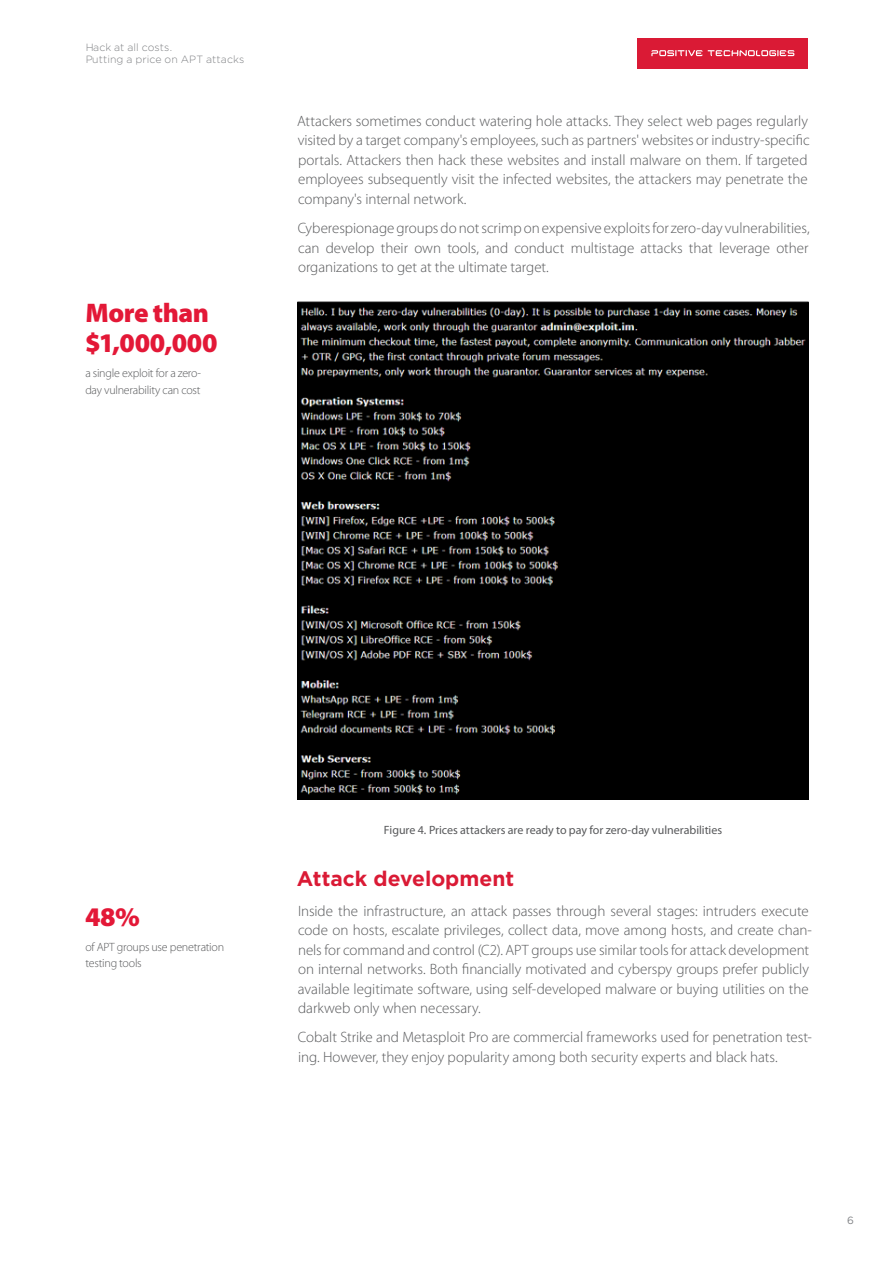
<style>
.page{position:relative;width:893px;height:1263px;background:#fff}
.page>*{position:absolute;margin:0;border:0;box-sizing:border-box;transform-origin:0 0}
.t1{font:900 27px/30px "Myriad Pro";letter-spacing:-.01em;color:#e31837}
.t2{font:700 21px "Gotham Pro";color:#da1a35}
.t3{font:300 15px/19.5px "Myriad Pro";letter-spacing:-.005em;color:#58595b}
.t4{font:300 12px/16.5px "Myriad Pro";letter-spacing:-.02em;color:#58595b}
.t5{font:12px "Myriad Pro";color:#58595b}
.t6{font:300 10.5px/12.6px "Gotham Pro";letter-spacing:.01em;color:#808285}
.t7{font:10.5px "Gotham Pro";color:#808285}
</style>
<div class="page">
<img style="left:300px;top:304px;width:506px;height:493px">
<div style="left:638px;top:38px;width:170px;height:30px;background:#da1a35"></div>
<svg style="left:651px;top:50px;width:143px;height:6px"></svg>
<p class="t6" style="left:85px;top:41px;width:161px">Hack at all costs.<br>Putting a price on APT attacks</p>
<h1 class="t1" style="left:85px;top:298px;width:134px">More than $1,000,000</h1>
<p class="t4" style="left:85px;top:365px;width:117px">a single exploit for a zero&shy;day vulnerability can cost</p>
<p class="t3" style="left:297px;top:111px;width:514px">Attackers sometimes conduct watering hole attacks. They select web pages regularly visited by a target company's employees, such as partners' websites or industry-specific portals. Attackers then hack these websites and install malware on them. If targeted employees subsequently visit the infected websites, the attackers may penetrate the company's internal network.</p>
<p class="t3" style="left:298px;top:219px;width:513px;text-align:justify">Cyberespionage groups do not scrimp on expensive exploits for zero-day vulnerabilities, can develop their own tools, and conduct multistage attacks that leverage other organizations to get at the ultimate target.</p>
<h1 class="t1" style="left:85px;top:902px;width:56px">48%</h1>
<p class="t4" style="left:85px;top:939px;width:140px">of APT groups use penetration testing tools</p>
<p class="t5" style="left:384px;top:823px;width:340px">Figure 4. Prices attackers are ready to pay for zero-day vulnerabilities</p>
<h2 class="t2" style="left:297px;top:867px;width:219px">Attack development</h2>
<p class="t3" style="left:298px;top:901px;width:516px">Inside the infrastructure, an attack passes through several stages: intruders execute code on hosts, escalate privileges, collect data, move among hosts, and create chan&shy;nels for command and control (C2). APT groups use similar tools for attack development on internal networks. Both financially motivated and cyberspy groups prefer publicly available legitimate software, using self-developed malware or buying utilities on the darkweb only when necessary.</p>
<p class="t3" style="left:298px;top:1028px;width:516px">Cobalt Strike and Metasploit Pro are commercial frameworks used for penetration test&shy;ing. However, they enjoy popularity among both security experts and black hats.</p>
<p class="t7" style="left:847px;top:1215px;width:8px">6</p>
</div>
